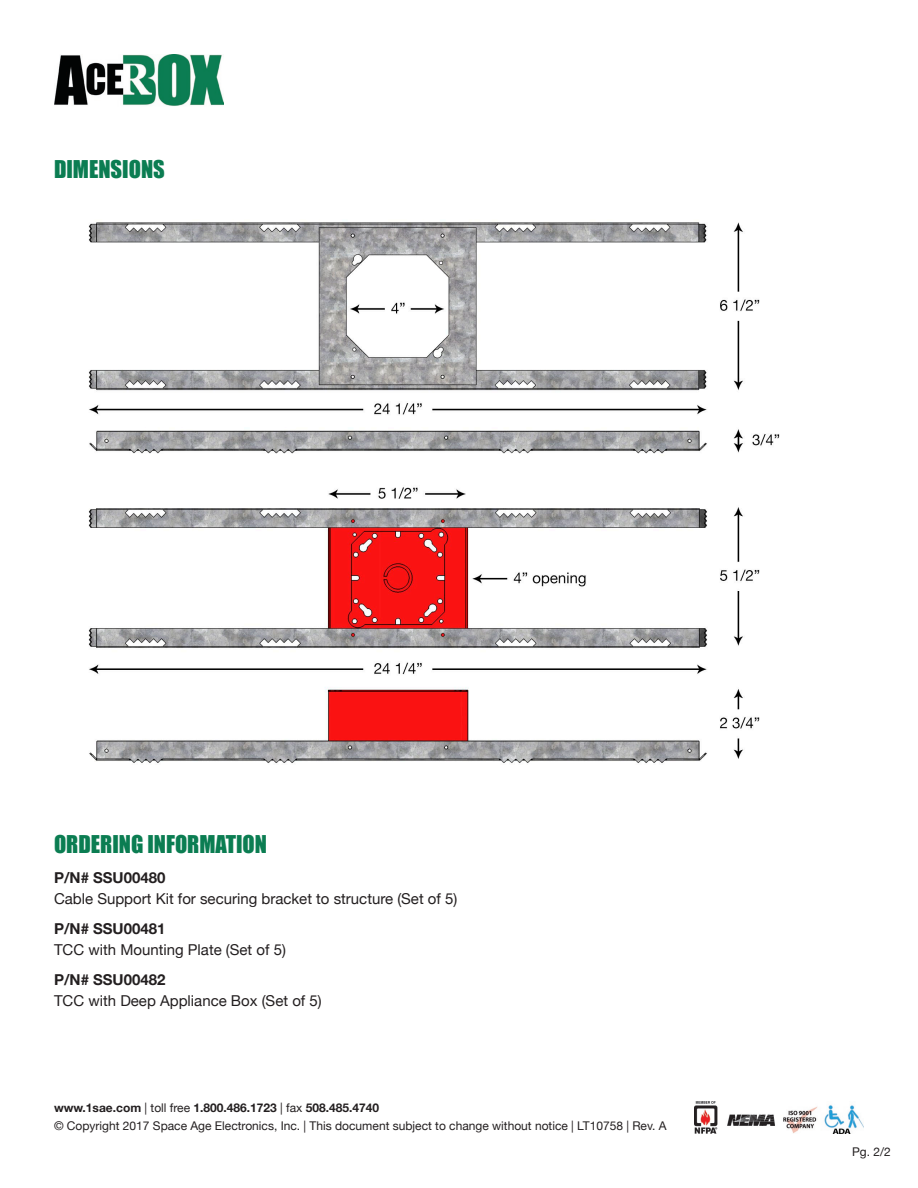
<style>
.page{position:relative;width:918px;height:1188px;background:#fff}
.page>*{position:absolute;margin:0;border:0;box-sizing:border-box;transform-origin:0 0}
.t1{font:22.5px "Impact";color:#0b7d52}
.t2{font:15px "Helvetica Neue";color:#231f20}
.t3{font:700 15px "Helvetica Neue";color:#231f20}
.t4{font:12px "Helvetica Neue";color:#231f20}
.t5{font:700 12px "Helvetica Neue";color:#231f20}
.s1{font-weight:400}
</style>
<div class="page">
<img style="left:54px;top:54px;width:170px;height:52px">
<img style="left:694px;top:1101px;width:170px;height:33px">
<img style="left:88px;top:222px;width:692px;height:541px">
<p class="t1" style="left:54px;top:152px;width:112px">DIMENSIONS</p>
<p class="t1" style="left:54px;top:827px;width:215px">ORDERING INFORMATION</p>
<p class="t3" style="left:54px;top:866px;width:113px">P/N# SSU00480</p>
<p class="t2" style="left:54px;top:888px;width:405px">Cable Support Kit for securing bracket to structure (Set of 5)</p>
<p class="t3" style="left:54px;top:917px;width:113px">P/N# SSU00481</p>
<p class="t2" style="left:54px;top:939px;width:233px">TCC with Mounting Plate (Set of 5)</p>
<p class="t3" style="left:54px;top:968px;width:113px">P/N# SSU00482</p>
<p class="t2" style="left:54px;top:990px;width:269px">TCC with Deep Appliance Box (Set of 5)</p>
<p class="t5" style="left:54px;top:1099px;width:327px">www.1sae.com <span class="s1">| toll free</span> 1.800.486.1723 <span class="s1">| fax</span> 508.485.4740</p>
<p class="t4" style="left:54px;top:1117px;width:614px">© Copyright 2017 Space Age Electronics, Inc. | This document subject to change without notice | LT10758 | Rev. A</p>
<p class="t4" style="left:852px;top:1143px;width:40px">Pg. 2/2</p>
</div>
